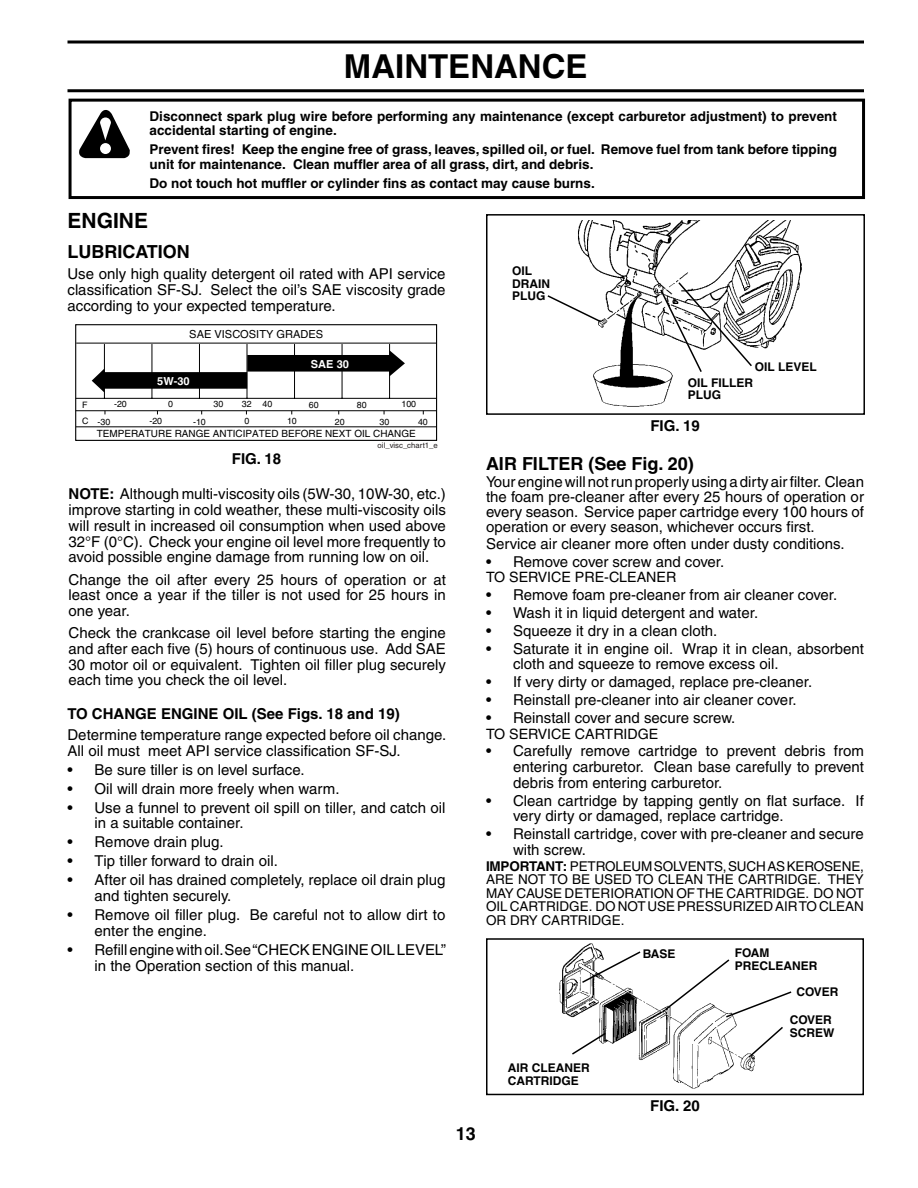
<style>
.page{position:relative;width:918px;height:1188px;background:#fff}
.page>*{position:absolute;margin:0;border:0;box-sizing:border-box;transform-origin:0 0}
.t1{font:700 33px "Helvetica";color:#000}
.t2{font:700 21px "Helvetica";color:#000}
.t3{font:700 18px "Helvetica";color:#000}
.t4{font:15px/15.8px "Helvetica";color:#000}
.t5{font:700 15px "Helvetica";color:#000}
.t6{font:14.25px "Helvetica";color:#000}
.t7{font:700 13.5px/14.2px "Helvetica";color:#000}
.t8{font:13.5px/13.5px "Helvetica";color:#000;text-align:justify}
.t9{font:700 12px/12.8px "Helvetica";color:#000}
.t10{font:11.1px "Helvetica";color:#000}
.t11{font:700 11.1px "Helvetica";color:#fff}
.t12{font:9.9px "Helvetica";color:#000}
.t13{font:8.85px/15.6px "Helvetica";color:#000}
.t14{font:7.8px "Helvetica";color:#231f20}
.s1{font-weight:700}
</style>
<div class="page">
<hr style="left:68px;top:89px;width:796px;height:3px;background:#000">
<svg style="left:68px;top:40px;width:796px;height:4px;background:#3f3f3f"></svg>
<div style="left:69px;top:99px;width:796px;height:100px;border:3px solid #000"></div>
<img style="left:578px;top:221px;width:224px;height:186px">
<svg style="left:547px;top:294px;width:56px;height:30px"></svg>
<div style="left:486px;top:214px;width:379px;height:201px;border:2px solid #000"></div>
<svg style="left:659px;top:281px;width:95px;height:93px"></svg>
<div style="left:75px;top:324px;width:362px;height:117px;border:1px solid #000"></div>
<hr style="left:104px;top:344px;width:1px;height:54px;background:#000">
<hr style="left:76px;top:398px;width:361px;height:1px;background:#000">
<hr style="left:76px;top:410px;width:361px;height:1px;background:#000">
<hr style="left:76px;top:427px;width:361px;height:1px;background:#000">
<hr style="left:152px;top:344px;width:1px;height:54px;background:#000">
<hr style="left:199px;top:344px;width:1px;height:54px;background:#000">
<hr style="left:247px;top:344px;width:1px;height:54px;background:#000">
<hr style="left:294px;top:344px;width:1px;height:54px;background:#000">
<hr style="left:342px;top:344px;width:1px;height:54px;background:#000">
<hr style="left:389px;top:344px;width:1px;height:54px;background:#000">
<svg style="left:92px;top:350px;width:313px;height:43px"></svg>
<hr style="left:76px;top:343px;width:360px;height:1px;background:#000">
<img style="left:560px;top:943px;width:195px;height:145px">
<div style="left:486px;top:938px;width:378px;height:157px;border:2px solid #000"></div>
<svg style="left:580px;top:950px;width:212px;height:69px"></svg>
<svg style="left:748px;top:1025px;width:35px;height:33px"></svg>
<svg style="left:570px;top:1031px;width:37px;height:25px"></svg>
<svg style="left:79px;top:110px;width:51px;height:48px"></svg>
<h1 class="t1" style="left:344px;top:54px;width:245px">MAINTENANCE</h1>
<p class="t7" style="left:150px;top:110px;width:689px">Disconnect spark plug wire before performing any maintenance (except car bu re tor adjustment) to prevent accidental start ing of engine.</p>
<p class="t7" style="left:150px;top:144px;width:689px">Prevent fires! Keep the engine free of grass, leaves, spilled oil, or fuel. Re move fuel from tank before tipping unit for maintenance. Clean muffler area of all grass, dirt, and debris.</p>
<p class="t7" style="left:150px;top:178px;width:447px">Do not touch hot muffler or cylinder fins as contact may cause burns.</p>
<h2 class="t2" style="left:68px;top:213px;width:82px">ENGINE</h2>
<p class="t3" style="left:68px;top:245px;width:124px">LUBRICATION</p>
<p class="t4" style="left:68px;top:267px;width:380px;text-align:justify">Use only high quality detergent oil rated with API service classification SF-SJ. Select the oil’s SAE vis cos i ty grade according to your expected temperature.</p>
<p class="t10" style="left:189px;top:330px;width:135px">SAE VISCOSITY GRADES</p>
<p class="t11" style="left:157px;top:377px;width:34px">5W-30</p>
<p class="t11" style="left:311px;top:360px;width:40px">SAE 30</p>
<p class="t13" style="left:82px;top:399px;width:8px">F<br>C</p>
<p class="t13" style="left:242px;top:397px;width:11px">32</p>
<p class="t13" style="left:114px;top:397px;width:14px">-20</p>
<p class="t13" style="left:168px;top:397px;width:6px">0</p>
<p class="t13" style="left:214px;top:397px;width:11px">30</p>
<p class="t13" style="left:262px;top:397px;width:11px">40</p>
<p class="t13" style="left:357px;top:398px;width:11px">80</p>
<p class="t13" style="left:401px;top:397px;width:16px">100</p>
<p class="t13" style="left:309px;top:398px;width:11px">60</p>
<p class="t13" style="left:98px;top:415px;width:14px">-30</p>
<p class="t13" style="left:149px;top:414px;width:14px">-20</p>
<p class="t13" style="left:245px;top:414px;width:6px">0</p>
<p class="t13" style="left:335px;top:415px;width:11px">20</p>
<p class="t13" style="left:380px;top:415px;width:11px">30</p>
<p class="t13" style="left:418px;top:415px;width:11px">40</p>
<p class="t13" style="left:193px;top:415px;width:14px">-10</p>
<p class="t13" style="left:287px;top:414px;width:11px">10</p>
<p class="t12" style="left:97px;top:430px;width:320px">TEMPERATURE RANGE ANTICIPATED BEFORE NEXT OIL CHANGE</p>
<p class="t5" style="left:232px;top:453px;width:51px">FIG. 18</p>
<p class="t14" style="left:378px;top:442px;width:62px">oil_visc_chart1_e</p>
<p class="t4" style="left:69px;top:488px;width:379px;text-align:justify"><span class="s1">NOTE:</span> Although multi-viscosity oils (5W-30, 10W-30, etc.) improve starting in cold weather, these multi-viscosity oils will result in increased oil consumption when used above 32°F (0°C). Check your engine oil level more frequently to avoid possible engine damage from running low on oil.</p>
<p class="t4" style="left:69px;top:573px;width:379px;text-align:justify">Change the oil after every 25 hours of operation or at least once a year if the tiller is not used for 25 hours in one year.</p>
<p class="t4" style="left:69px;top:627px;width:379px;text-align:justify">Check the crankcase oil level before starting the engine and after each five (5) hours of continuous use. Add SAE 30 motor oil or equivalent. Tighten oil filler plug securely each time you check the oil level.</p>
<p class="t5" style="left:68px;top:708px;width:334px">TO CHANGE ENGINE OIL (See Figs. 18 and 19)</p>
<p class="t4" style="left:68px;top:728px;width:380px">Determine temperature range expected before oil change.<br>All oil must meet API service classification SF-SJ.</p>
<p class="t4" style="left:68px;top:763px;width:239px">• Be sure tiller is on level surface.</p>
<p class="t4" style="left:68px;top:782px;width:274px">• Oil will drain more freely when warm.</p>
<p class="t4" style="left:94px;top:801px;width:352px;text-indent:-27px">• Use a funnel to prevent oil spill on tiller, and catch oil in a suitable con tain er.</p>
<p class="t4" style="left:68px;top:836px;width:158px">• Remove drain plug.</p>
<p class="t4" style="left:68px;top:855px;width:212px">• Tip tiller forward to drain oil.</p>
<p class="t4" style="left:94px;top:874px;width:353px;text-indent:-27px">• After oil has drained completely, replace oil drain plug and tighten securely.</p>
<p class="t4" style="left:94px;top:908px;width:352px;text-indent:-27px">• Remove oil filler plug. Be careful not to allow dirt to enter the engine.</p>
<p class="t4" style="left:94px;top:943px;width:353px;text-indent:-27px">• Refill engine with oil. See “CHECK ENGINE OIL LEVEL” in the Operation section of this manual.</p>
<p class="t9" style="left:512px;top:265px;width:39px">OIL<br>DRAIN<br>PLUG</p>
<p class="t3" style="left:456px;top:1127px;width:22px">13</p>
<p class="t9" style="left:755px;top:362px;width:64px">OIL LEVEL</p>
<p class="t9" style="left:688px;top:377px;width:67px">OIL FILLER<br>PLUG</p>
<p class="t5" style="left:650px;top:420px;width:51px">FIG. 19</p>
<p class="t3" style="left:486px;top:457px;width:209px">AIR FILTER (See Fig. 20)</p>
<p class="t4" style="left:486px;top:475px;width:380px;line-height:15px;text-align:justify">Your engine will not run properly using a dirty air filter. Clean the foam pre-cleaner after every 25 hours of op er a tion or every season. Service paper cartridge every 100 hours of operation or every season, which ev er occurs first.</p>
<p class="t4" style="left:486px;top:537px;width:360px">Service air cleaner more often under dusty conditions.</p>
<p class="t4" style="left:486px;top:555px;width:240px">• Remove cover screw and cover.</p>
<p class="t6" style="left:486px;top:572px;width:192px">TO SERVICE PRE-CLEANER</p>
<p class="t4" style="left:486px;top:588px;width:353px">• Remove foam pre-cleaner from air cleaner cover.</p>
<p class="t4" style="left:486px;top:606px;width:274px">• Wash it in liquid detergent and water.</p>
<p class="t4" style="left:486px;top:624px;width:233px">• Squeeze it dry in a clean cloth.</p>
<p class="t4" style="left:513px;top:642px;width:353px;text-indent:-27px">• Saturate it in engine oil. Wrap it in clean, absorbent cloth and squeeze to remove excess oil.</p>
<p class="t4" style="left:486px;top:676px;width:328px">• If very dirty or damaged, replace pre-cleaner.</p>
<p class="t4" style="left:486px;top:693px;width:312px">• Reinstall pre-cleaner into air cleaner cover.</p>
<p class="t4" style="left:486px;top:711px;width:251px">• Reinstall cover and secure screw.</p>
<p class="t6" style="left:486px;top:728px;width:174px">TO SERVICE CARTRIDGE</p>
<p class="t4" style="left:513px;top:745px;width:353px;text-align:justify;text-indent:-27px">• Carefully remove cartridge to prevent debris from en ter ing carburetor. Clean base carefully to pre vent debris from entering carburetor.</p>
<p class="t4" style="left:513px;top:794px;width:352px;text-indent:-27px">• Clean cartridge by tap ping gen tly on flat surface. If very dirty or damaged, replace cartridge.</p>
<p class="t4" style="left:513px;top:828px;width:352px;text-indent:-27px">• Re in stall cartridge, cover with pre-cleaner and se cure with screw.</p>
<p class="t8" style="left:486px;top:860px;width:380px"><span class="s1">IMPORTANT:</span> PETROLEUM SOLVENTS, SUCH AS KER O SENE, ARE NOT TO BE USED TO CLEAN THE CAR TRIDGE. THEY MAY CAUSE DETERIORATION OF THE CARTRIDGE. DO NOT OIL CARTRIDGE. DO NOT USE PRESSURIZED AIR TO CLEAN OR DRY CARTRIDGE.</p>
<p class="t9" style="left:643px;top:948px;width:34px">BASE</p>
<p class="t9" style="left:735px;top:948px;width:84px">FOAM<br>PRECLEANER</p>
<p class="t9" style="left:796px;top:987px;width:44px">COVER</p>
<p class="t9" style="left:508px;top:1063px;width:83px">AIR CLEANER<br>CARTRIDGE</p>
<p class="t5" style="left:650px;top:1100px;width:51px">FIG. 20</p>
<p class="t9" style="left:790px;top:1015px;width:46px">COVER<br>SCREW</p>
</div>
